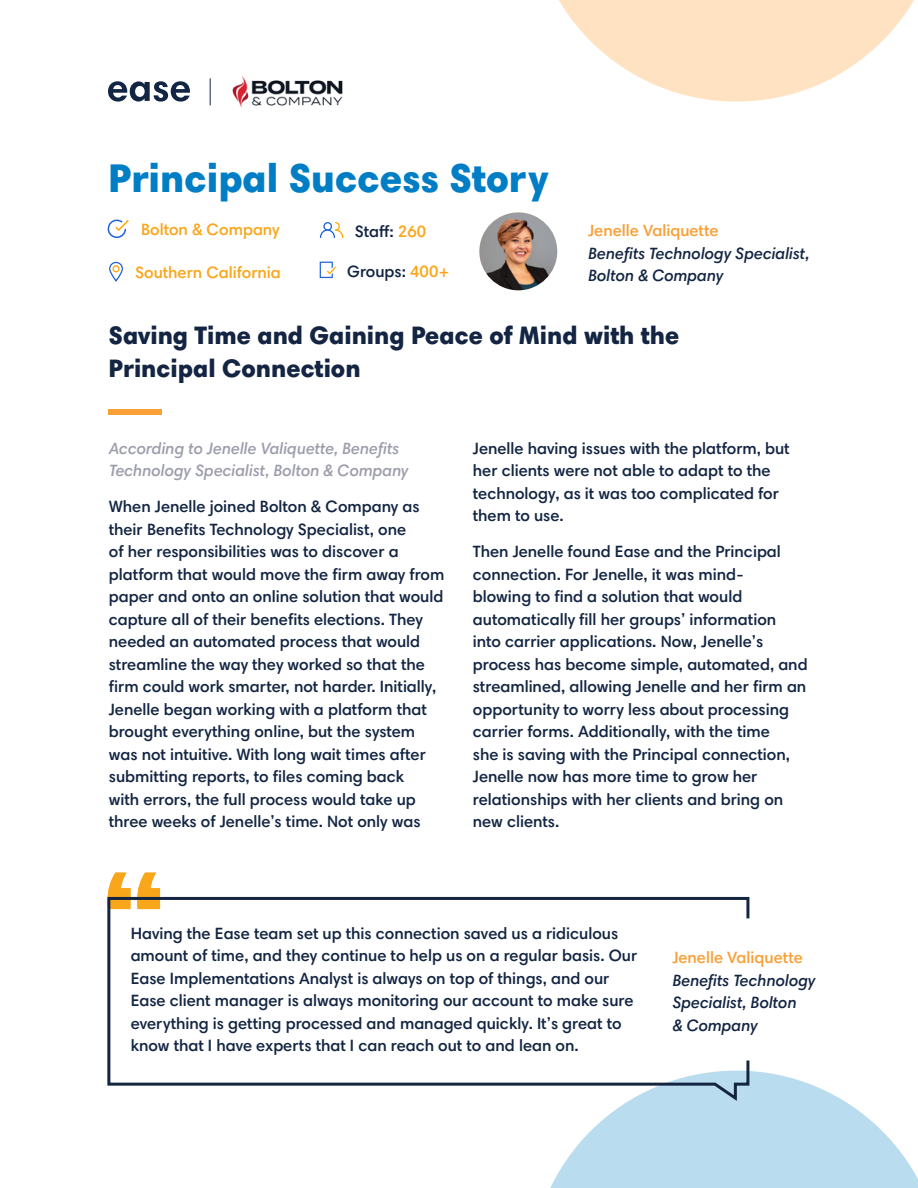
<style>
.page{position:relative;width:918px;height:1188px;background:#fff}
.page>*{position:absolute;margin:0;border:0;box-sizing:border-box;transform-origin:0 0}
.t1{font:900 40.5px "Harmonia Sans Std";color:#007ec5}
.t2{font:900 25.5px/33px "Harmonia Sans Std";color:#132542}
.t3{font:600 16.5px/22.5px "Harmonia Sans Std";color:#132542}
.t4{font:italic 600 16.5px/22.5px "Harmonia Sans Std";color:#132542}
.t5{font:italic 600 16.5px/22.5px "Harmonia Sans Std";color:#9c9dac}
.t6{font:600 16.5px "Harmonia Sans Std";color:#f9a036}
.t7{font:600 16.5px "Harmonia Sans Std";color:#faa61a}
.s1{color:#faa61a}
</style>
<div class="page">
<svg style="left:108px;top:81px;width:82px;height:21px"></svg>
<svg style="left:210px;top:78px;width:1px;height:27px"></svg>
<svg style="left:559px;top:0;width:355px;height:102px"></svg>
<svg style="left:550px;top:1071px;width:368px;height:117px;fill:#b9dcef"></svg>
<svg style="left:320px;top:222px;width:24px;height:16px"></svg>
<div style="left:109px;top:262px;width:14px;height:19px;border:1px solid #1f61dc;border-radius:6px"></div>
<div style="left:112px;top:265px;width:8px;height:7px;border:1px solid #ffa700;border-radius:50%"></div>
<svg style="left:107px;top:219px;width:22px;height:19px"></svg>
<svg style="left:320px;top:262px;width:16px;height:16px"></svg>
<div style="left:108px;top:409px;width:54px;height:6px;background:#f9a036"></div>
<img style="left:479px;top:212px;width:78px;height:78px;border-radius:39px">
<img style="left:232px;top:76px;width:111px;height:32px">
<svg style="left:108px;top:873px;width:52px;height:22px"></svg>
<svg style="left:107px;top:895px;width:644px;height:209px"></svg>
<h1 class="t1" style="left:108px;top:152px;width:442px">Principal Success Story</h1>
<p class="t7" style="left:141px;top:220px;width:140px">Bolton &amp; Company</p>
<p class="t3" style="left:355px;top:220px;width:73px">Staff: <span class="s1">260</span></p>
<p class="t7" style="left:135px;top:262px;width:147px">Southern California</p>
<p class="t3" style="left:347px;top:260px;width:104px">Groups: <span class="s1">400+</span></p>
<p class="t6" style="left:588px;top:220px;width:132px">Jenelle Valiquette</p>
<p class="t4" style="left:588px;top:242px;width:223px">Benefits Technology Specialist,<br>Bolton &amp; Company</p>
<h2 class="t2" style="left:108px;top:318px;width:572px">Saving Time and Gaining Peace of Mind with the<br>Principal Connection</h2>
<p class="t5" style="left:109px;top:437px;width:301px">According to Jenelle Valiquette, Benefits<br>Technology Specialist, Bolton &amp; Company</p>
<p class="t3" style="left:109px;top:495px;width:337px">When Jenelle joined Bolton &amp; Company as their Benefits Technology Specialist, one<br>of her responsibilities was to discover a platform that would move the firm away from paper and onto an online solution that would capture all of their benefits elections. They needed an automated process that would streamline the way they worked so that the firm could work smarter, not harder. Initially, Jenelle began working with a platform that brought everything online, but the system was not intuitive. With long wait times after submitting reports, to files coming back<br>with errors, the full process would take up three weeks of Jenelle’s time. Not only was</p>
<p class="t3" style="left:473px;top:436px;width:318px">Jenelle having issues with the platform, but her clients were not able to adapt to the technology, as it was too complicated for them to use.</p>
<p class="t3" style="left:473px;top:540px;width:336px">Then Jenelle found Ease and the Principal connection. For Jenelle, it was mind-<br>blowing to find a solution that would automatically fill her groups’ information into carrier applications. Now, Jenelle’s process has become simple, automated, and streamlined, allowing Jenelle and her firm an opportunity to worry less about processing carrier forms. Additionally, with the time<br>she is saving with the Principal connection, Jenelle now has more time to grow her relationships with her clients and bring on new clients.</p>
<p class="t3" style="left:131px;top:922px;width:508px">Having the Ease team set up this connection saved us a ridiculous amount of time, and they continue to help us on a regular basis. Our Ease Implementations Analyst is always on top of things, and our Ease client manager is always monitoring our account to make sure everything is getting processed and managed quickly. It’s great to know that I have experts that I can reach out to and lean on.</p>
<p class="t6" style="left:672px;top:947px;width:132px">Jenelle Valiquette</p>
<p class="t4" style="left:672px;top:969px;width:145px">Benefits Technology<br>Specialist, Bolton<br>&amp; Company</p>
</div>
